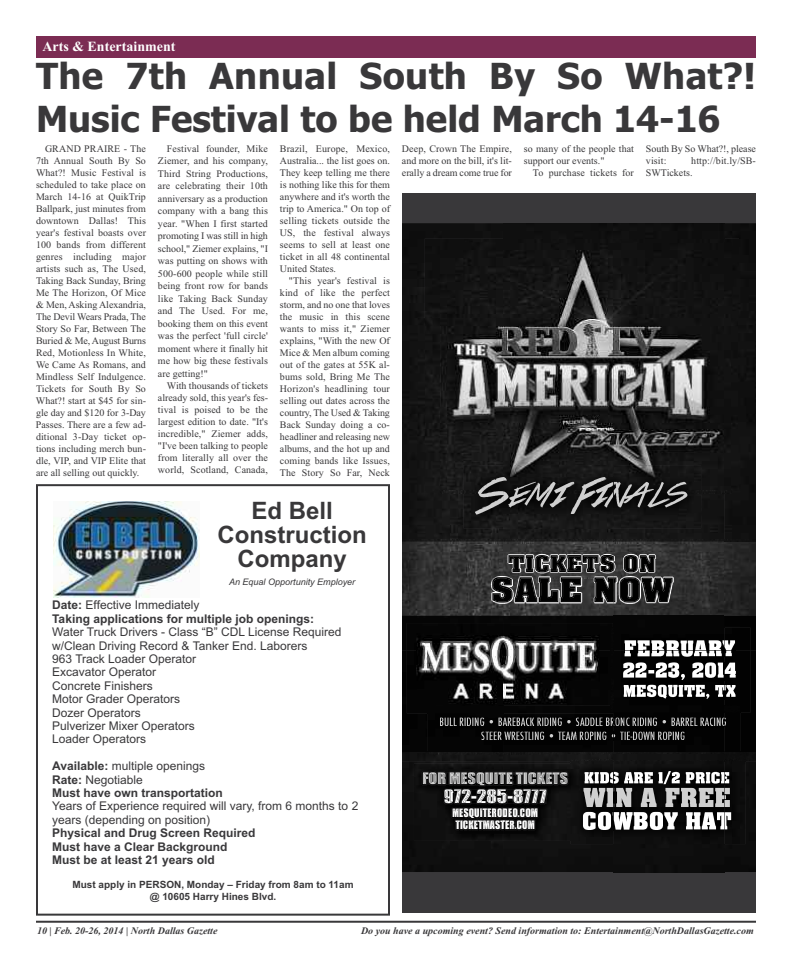
<style>
.page{position:relative;width:792px;height:972px;background:#fff}
.page>*{position:absolute;margin:0;border:0;box-sizing:border-box;transform-origin:0 0}
.t1{font:36.9px "Aachen Bold Plain";color:#010101;scale:1.1 1}
.t2{font:700 36px/43.2px "Tahoma";color:#39383a}
.t3{font:25.2px "Aachen Bold Plain";color:#010101;scale:1.1 1}
.t4{font:700 24px/23.8px "Arial";color:#39383a;text-align:center}
.t5{font:17.6px "Impact";color:#fff;scale:1.1 1}
.t6{font:14.8px "Impact";color:#d0d0d0;scale:1.1 1}
.t7{font:700 14px "Times New Roman";color:#fff}
.t8{font:700 12.8px/15.5px "Times New Roman";color:#000}
.t9{font:12.8px "Times New Roman";color:#000}
.t10{font:12px/13.4px "Arial";color:#39383a}
.t11{font:700 12px/13.4px "Arial";color:#39383a}
.t12{font:10.9px/12.1px "Impact";color:#fff;text-align:center;scale:.93 1}
.t13{font:10px/12px "Times New Roman";letter-spacing:.005em;color:#39383a;text-align:justify}
.t14{font:italic 700 10px "Times New Roman";color:#39383a}
.t15{font:700 10px/12px "Arial";color:#39383a;text-align:center}
.t16{font:italic 9px "Arial";color:#39383a}
.s1{font-weight:400}
</style>
<div class="page">
<div style="left:37px;top:36px;width:719px;height:21px;background:#7b2c53"></div>
<hr style="left:36px;top:921px;width:720px;height:2px;background:#39383a">
<svg style="left:402px;top:193px;width:354px;height:720px;background:#212121"></svg>
<img style="left:503px;top:242px;width:221px;height:76px">
<img style="left:402px;top:318px;width:354px;height:111px">
<img style="left:503px;top:477px;width:185px;height:38px">
<img style="left:402px;top:429px;width:101px;height:222px">
<img style="left:440px;top:491px;width:23px;height:2px">
<img style="left:463px;top:465px;width:40px;height:26px">
<img style="left:463px;top:493px;width:40px;height:35px">
<svg style="left:463px;top:491px;width:12px;height:2px"></svg>
<img style="left:509px;top:506px;width:98px;height:9px">
<img style="left:503px;top:429px;width:111px;height:48px">
<img style="left:503px;top:515px;width:111px;height:27px">
<img style="left:614px;top:429px;width:110px;height:62px">
<img style="left:614px;top:493px;width:110px;height:49px">
<img style="left:614px;top:465px;width:87px;height:26px">
<img style="left:614px;top:493px;width:87px;height:35px">
<svg style="left:688px;top:491px;width:13px;height:2px"></svg>
<img style="left:724px;top:429px;width:32px;height:222px">
<svg style="left:724px;top:491px;width:8px;height:2px"></svg>
<img style="left:407px;top:623px;width:204px;height:28px">
<img style="left:503px;top:605px;width:111px;height:23px">
<svg style="left:613px;top:628px;width:1px;height:23px"></svg>
<img style="left:614px;top:576px;width:110px;height:75px">
<img style="left:624px;top:640px;width:98px;height:11px">
<img style="left:694px;top:644px;width:28px;height:7px">
<img style="left:625px;top:648px;width:68px;height:3px">
<svg style="left:491px;top:554px;width:183px;height:51px"></svg>
<img style="left:724px;top:628px;width:26px;height:77px">
<img style="left:402px;top:752px;width:101px;height:9px">
<img style="left:428px;top:714px;width:75px;height:38px">
<img style="left:402px;top:651px;width:26px;height:101px">
<img style="left:407px;top:651px;width:96px;height:63px">
<img style="left:503px;top:651px;width:221px;height:101px">
<img style="left:503px;top:755px;width:111px;height:6px">
<img style="left:621px;top:738px;width:63px;height:2px">
<img style="left:623px;top:685px;width:113px;height:14px">
<img style="left:623px;top:696px;width:100px;height:3px">
<img style="left:626px;top:717px;width:98px;height:9px">
<img style="left:710px;top:722px;width:14px;height:4px">
<img style="left:627px;top:724px;width:82px;height:2px">
<svg style="left:611px;top:705px;width:14px;height:21px"></svg>
<img style="left:623px;top:662px;width:113px;height:18px">
<img style="left:623px;top:675px;width:101px;height:5px">
<img style="left:624px;top:654px;width:69px;height:3px">
<svg style="left:724px;top:685px;width:12px;height:12px"></svg>
<img style="left:724px;top:705px;width:16px;height:47px">
<div style="left:740px;top:651px;width:16px;height:101px;background:#020202"></div>
<img style="left:725px;top:662px;width:11px;height:16px">
<svg style="left:722px;top:640px;width:13px;height:16px"></svg>
<img style="left:724px;top:752px;width:32px;height:9px">
<img style="left:414px;top:818px;width:89px;height:23px">
<img style="left:503px;top:808px;width:68px;height:33px">
<img style="left:614px;top:788px;width:110px;height:16px">
<img style="left:614px;top:771px;width:110px;height:11px">
<img style="left:571px;top:761px;width:43px;height:83px">
<svg style="left:422px;top:771px;width:147px;height:60px;background:#131313"></svg>
<img style="left:614px;top:812px;width:110px;height:18px">
<img style="left:667px;top:821px;width:49px;height:9px">
<img style="left:615px;top:826px;width:48px;height:4px">
<img style="left:614px;top:804px;width:110px;height:3px">
<img style="left:614px;top:782px;width:110px;height:2px">
<img style="left:724px;top:761px;width:22px;height:83px">
<div style="left:36px;top:484px;width:354px;height:432px;border:2px solid #39383a"></div>
<img style="left:53px;top:501px;width:146px;height:97px">
<h3 class="t7" style="left:42px;top:38px;width:134px">Arts &amp; Entertainment</h3>
<h2 class="t2" style="left:36px;top:55px;width:722px">The 7th Annual South By So What?!<br>Music Festival to be held March 14-16</h2>
<p class="t13" style="left:36px;top:142px;width:112px;text-indent:9px">GRAND PRAIRE - The 7th Annual South By So What?! Music Festival is scheduled to take place on March 14-16 at QuikTrip Ballpark, just minutes from downtown Dallas! This year's festival boasts over 100 bands from different genres including major artists such as, The Used, Taking Back Sunday, Bring Me The Horizon, Of Mice &amp; Men, Asking Alexandria, The Devil Wears Prada, The Story So Far, Between The Buried &amp; Me, August Burns Red, Motionless In White, We Came As Romans, and Mindless Self Indulgence.<br>Tickets for South By So What?! start at $45 for sin&shy;gle day and $120 for 3-Day Passes. There are a few ad&shy;ditional 3-Day ticket op&shy;tions including merch bun&shy;dle, VIP, and VIP Elite that are all selling out quickly.</p>
<p class="t13" style="left:158px;top:142px;width:112px;line-height:12.5px;text-indent:9px">Festival founder, Mike Ziemer, and his company, Third String Productions, are celebrating their 10th anniversary as a production company with a bang this year. "When I first started promoting I was still in high school," Ziemer explains, "I was putting on shows with 500-600 people while still being front row for bands like Taking Back Sunday and The Used. For me, booking them on this event was the perfect 'full circle' moment where it finally hit me how big these festivals are getting!"</p>
<p class="t13" style="left:158px;top:379px;width:112px;text-indent:9px">With thousands of tickets already sold, this year's fes&shy;tival is poised to be the largest edition to date. "It's incredible," Ziemer adds, "I've been talking to people from literally all over the world, Scotland, Canada,</p>
<p class="t13" style="left:280px;top:142px;width:112px">Brazil, Europe, Mexico, Australia... the list goes on.<br>They keep telling me there is nothing like this for them anywhere and it's worth the trip to America." On top of selling tickets outside the US, the festival always seems to sell at least one ticket in all 48 continental United States.</p>
<p class="t13" style="left:280px;top:274px;width:112px;text-indent:9px">"This year's festival is kind of like the perfect storm, and no one that loves the music in this scene wants to miss it," Ziemer explains, "With the new Of Mice &amp; Men album coming out of the gates at 55K al&shy;bums sold, Bring Me The Horizon's headlining tour selling out dates across the country, The Used &amp; Taking Back Sunday doing a co&shy;headliner and releasing new albums, and the hot up and coming bands like Issues, The Story So Far, Neck</p>
<h3 class="t4" style="left:218px;top:499px;width:151px">Ed Bell<br>Construction<br>Company</h3>
<p class="t16" style="left:229px;top:576px;width:128px">An Equal Opportunity Employer</p>
<p class="t11" style="left:52px;top:599px;width:263px">Date: <span class="s1">Effective Immediately<br></span>Taking applications for multiple job openings:</p>
<p class="t10" style="left:52px;top:625px;width:291px">Water Truck Drivers - Class “B” CDL License Required w/Clean Driving Record &amp; Tanker End. Laborers<br>963 Track Loader Operator<br>Excavator Operator<br>Concrete Finishers<br>Motor Grader Operators<br>Dozer Operators<br>Pulverizer Mixer Operators<br>Loader Operators</p>
<p class="t11" style="left:52px;top:759px;width:172px">Available: <span class="s1">multiple openings<br></span>Rate: <span class="s1">Negotiable<br></span>Must have own transportation</p>
<p class="t10" style="left:52px;top:800px;width:308px">Years of Experience required will vary, from 6 months to 2 years (depending on position)</p>
<p class="t11" style="left:52px;top:826px;width:205px">Physical and Drug Screen Required<br>Must have a Clear Background<br>Must be at least 21 years old</p>
<p class="t9" style="left:53px;top:614px;width:11px">A</p>
<p class="t9" style="left:53px;top:707px;width:13px">M</p>
<p class="t8" style="left:53px;top:722px;width:14px">P<br>M<br>M</p>
<p class="t15" style="left:72px;top:879px;width:283px">Must apply in PERSON, Monday – Friday from 8am to 11am @ 10605 Harry Hines Blvd.</p>
<p class="t13" style="left:402px;top:142px;width:111px">Deep, Crown The Empire, and more on the bill, it's lit&shy;erally a dream come true for</p>
<p class="t13" style="left:524px;top:142px;width:112px">so many of the people that support our events."</p>
<p class="t13" style="left:533px;top:166px;width:102px">To purchase tickets for</p>
<p class="t13" style="left:646px;top:142px;width:112px">South By So What?!, please visit:</p>
<p class="t13" style="left:646px;top:154px;width:111px;text-indent:45px">http://bit.ly/SB-<br>SWTickets.</p>
<h3 class="t3" style="left:508px;top:550px;width:136px">TICKETS ON</h3>
<h1 class="t1" style="left:491px;top:570px;width:168px">SALE NOW</h1>
<h3 class="t6" style="left:422px;top:769px;width:134px">FOR MESQUITE TICKETS</h3>
<h3 class="t5" style="left:444px;top:786px;width:95px">972-285-8777</h3>
<p class="t12" style="left:452px;top:807px;width:94px">MESQUITERODEO.COM<br>TICKETMASTER.COM</p>
<p class="t14" style="left:37px;top:924px;width:182px">10 | Feb. 20-26, 2014 | North Dallas Gazette</p>
<p class="t14" style="left:361px;top:924px;width:394px">Do you have a upcoming event? Send information to: Entertainment@NorthDallasGazette.com</p>
</div>
